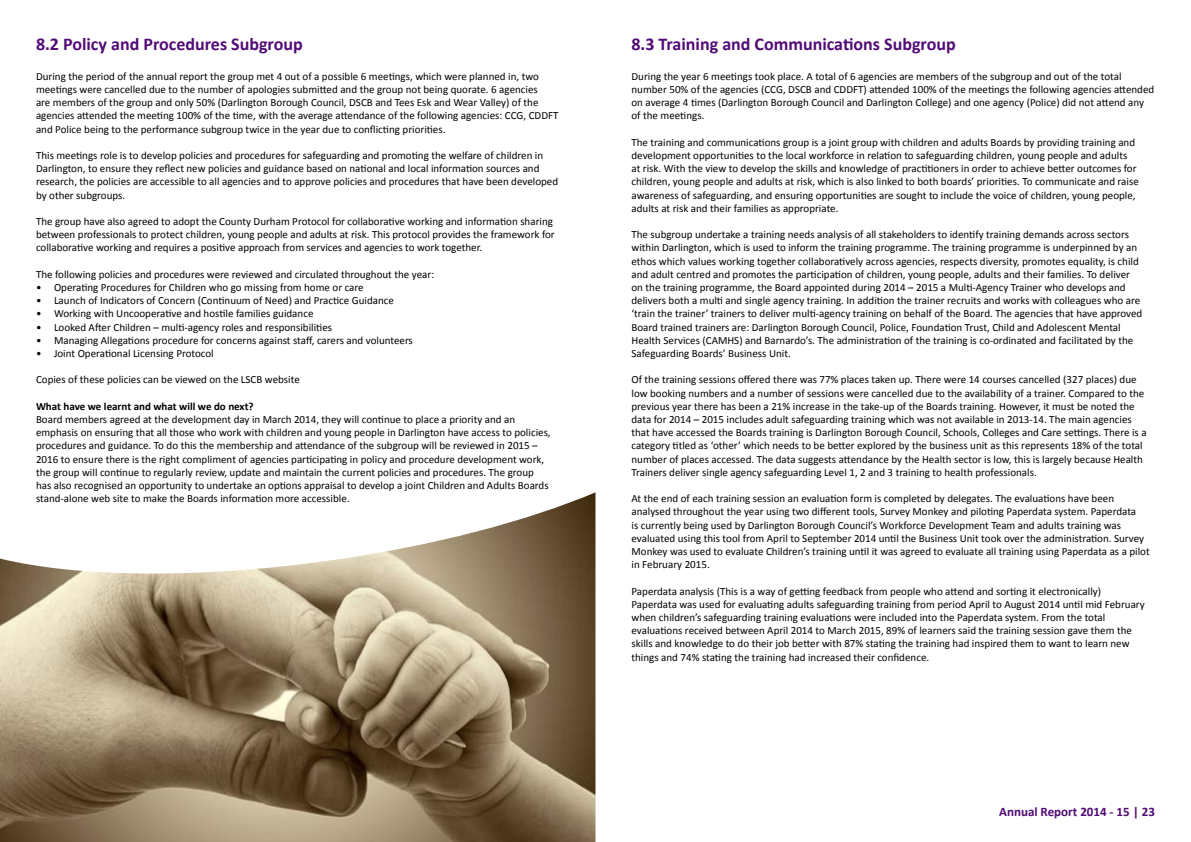
<style>
.page{position:relative;width:1191px;height:842px;background:#fff}
.page>*{position:absolute;margin:0;border:0;box-sizing:border-box;transform-origin:0 0}
.t1{font:700 18px "Calibri";color:#520a76}
.t2{font:700 13px "Calibri";color:#520a76}
.t3{font:11px/13.2px "Calibri";color:#000}
.t4{font:700 11px "Calibri";color:#000}
</style>
<div class="page">
<img style="left:0;top:492px;width:595px;height:350px">
<h1 class="t1" style="left:36px;top:32px;width:268px">8.2 Policy and Procedures Subgroup</h1>
<p class="t3" style="left:36px;top:69px;width:524px">During the period of the annual report the group met 4 out of a possible 6 meetings, which were planned in, two meetings were cancelled due to the number of apologies submitted and the group not being quorate. 6 agencies<br>are members of the group and only 50% (Darlington Borough Council, DSCB and Tees Esk and Wear Valley) of the agencies attended the meeting 100% of the time, with the average attendance of the following agencies: CCG, CDDFT and Police being to the performance subgroup twice in the year due to conflicting priorities.</p>
<p class="t3" style="left:36px;top:149px;width:523px">This meetings role is to develop policies and procedures for safeguarding and promoting the welfare of children in Darlington, to ensure they reflect new policies and guidance based on national and local information sources and research, the policies are accessible to all agencies and to approve policies and procedures that have been developed by other subgroups.</p>
<p class="t3" style="left:36px;top:215px;width:520px">The group have also agreed to adopt the County Durham Protocol for collaborative working and information sharing between professionals to protect children, young people and adults at risk. This protocol provides the framework for collaborative working and requires a positive approach from services and agencies to work together.</p>
<p class="t3" style="left:36px;top:267px;width:400px">The following policies and procedures were reviewed and circulated throughout the year:</p>
<p class="t3" style="left:36px;top:281px;width:329px">• Operating Procedures for Children who go missing from home or care</p>
<p class="t3" style="left:36px;top:294px;width:359px">• Launch of Indicators of Concern (Continuum of Need) and Practice Guidance</p>
<p class="t3" style="left:36px;top:307px;width:279px">• Working with Uncooperative and hostile families guidance</p>
<p class="t3" style="left:36px;top:320px;width:298px">• Looked After Children – multi-agency roles and responsibilities</p>
<p class="t3" style="left:36px;top:333px;width:378px">• Managing Allegations procedure for concerns against staff, carers and volunteers</p>
<p class="t3" style="left:36px;top:347px;width:179px">• Joint Operational Licensing Protocol</p>
<p class="t3" style="left:36px;top:373px;width:265px">Copies of these policies can be viewed on the LSCB website</p>
<p class="t4" style="left:36px;top:399px;width:219px">What have we learnt and what will we do next?</p>
<p class="t3" style="left:36px;top:413px;width:516px">Board members agreed at the development day in March 2014, they will continue to place a priority and an emphasis on ensuring that all those who work with children and young people in Darlington have access to policies, procedures and guidance. To do this the membership and attendance of the subgroup will be reviewed in 2015 – 2016 to ensure there is the right compliment of agencies participating in policy and procedure development work, the group will continue to regularly review, update and maintain the current policies and procedures. The group has also recognised an opportunity to undertake an options appraisal to develop a joint Children and Adults Boards stand-alone web site to make the Boards information more accessible.</p>
<h1 class="t1" style="left:631px;top:32px;width:326px">8.3 Training and Communications Subgroup</h1>
<p class="t3" style="left:631px;top:69px;width:524px">During the year 6 meetings took place. A total of 6 agencies are members of the subgroup and out of the total number 50% of the agencies (CCG, DSCB and CDDFT) attended 100% of the meetings the following agencies attended on average 4 times (Darlington Borough Council and Darlington College) and one agency (Police) did not attend any of the meetings.</p>
<p class="t3" style="left:631px;top:135px;width:509px">The training and communications group is a joint group with children and adults Boards by providing training and development opportunities to the local workforce in relation to safeguarding children, young people and adults at risk. With the view to develop the skills and knowledge of practitioners in order to achieve better outcomes for children, young people and adults at risk, which is also linked to both boards’ priorities. To communicate and raise awareness of safeguarding, and ensuring opportunities are sought to include the voice of children, young people, adults at risk and their families as appropriate.</p>
<p class="t3" style="left:631px;top:228px;width:512px">The subgroup undertake a training needs analysis of all stakeholders to identify training demands across sectors within Darlington, which is used to inform the training programme. The training programme is underpinned by an ethos which values working together collaboratively across agencies, respects diversity, promotes equality, is child and adult centred and promotes the participation of children, young people, adults and their families. To deliver on the training programme, the Board appointed during 2014 – 2015 a Multi-Agency Trainer who develops and delivers both a multi and single agency training. In addition the trainer recruits and works with colleagues who are ‘train the trainer’ trainers to deliver multi-agency training on behalf of the Board. The agencies that have approved Board trained trainers are: Darlington Borough Council, Police, Foundation Trust, Child and Adolescent Mental Health Services (CAMHS) and Barnardo’s. The administration of the training is co-ordinated and facilitated by the Safeguarding Boards’ Business Unit.</p>
<p class="t3" style="left:631px;top:373px;width:517px">Of the training sessions offered there was 77% places taken up. There were 14 courses cancelled (327 places) due low booking numbers and a number of sessions were cancelled due to the availability of a trainer. Compared to the previous year there has been a 21% increase in the take-up of the Boards training. However, it must be noted the data for 2014 – 2015 includes adult safeguarding training which was not available in 2013-14. The main agencies that have accessed the Boards training is Darlington Borough Council, Schools, Colleges and Care settings. There is a category titled as ‘other’ which needs to be better explored by the business unit as this represents 18% of the total number of places accessed. The data suggests attendance by the Health sector is low, this is largely because Health Trainers deliver single agency safeguarding Level 1, 2 and 3 training to health professionals.</p>
<p class="t3" style="left:631px;top:492px;width:520px">At the end of each training session an evaluation form is completed by delegates. The evaluations have been analysed throughout the year using two different tools, Survey Monkey and piloting Paperdata system. Paperdata<br>is currently being used by Darlington Borough Council’s Workforce Development Team and adults training was evaluated using this tool from April to September 2014 until the Business Unit took over the administration. Survey Monkey was used to evaluate Children’s training until it was agreed to evaluate all training using Paperdata as a pilot in February 2015.</p>
<p class="t3" style="left:631px;top:584px;width:515px">Paperdata analysis (This is a way of getting feedback from people who attend and sorting it electronically)<br>Paperdata was used for evaluating adults safeguarding training from period April to August 2014 until mid February when children’s safeguarding training evaluations were included into the Paperdata system. From the total evaluations received between April 2014 to March 2015, 89% of learners said the training session gave them the skills and knowledge to do their job better with 87% stating the training had inspired them to want to learn new things and 74% stating the training had increased their confidence.</p>
<p class="t2" style="left:999px;top:803px;width:157px">Annual Report 2014 - 15 | 23</p>
</div>
